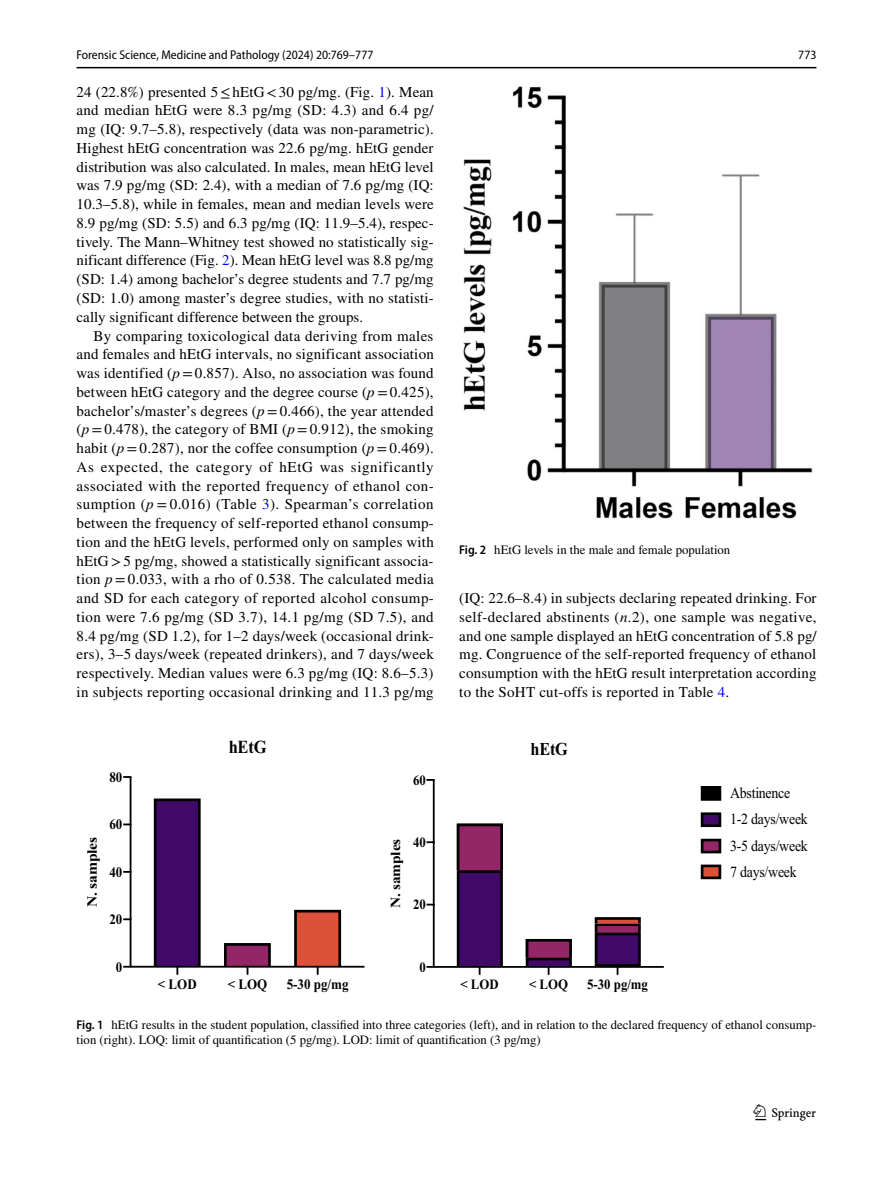
<style>
.page{position:relative;width:893px;height:1187px;background:#fff}
.page>*{position:absolute;margin:0;border:0;box-sizing:border-box;transform-origin:0 0}
.t1{font:22.5px "Springnew Regular 3";color:#000}
.t2{font:700 18.3px "Times New Roman";color:#000;scale:.9 1}
.t3{font:700 18.15px "Times New Roman";color:#000;scale:.9 1}
.t4{font:15.45px/26.2px "Times New Roman PSMT2";letter-spacing:-.015em;color:#000;scale:.9 1}
.t5{font:15px/18.8px "STIX";letter-spacing:.015em;color:#000;text-align:justify}
.t6{font:700 14.4px "Times New Roman";color:#000;scale:.9 1}
.t7{font:700 14.25px "Times New Roman";color:#000;scale:.9 1}
.t8{font:700 14.1px "Times New Roman";letter-spacing:-.01em;color:#000;scale:1.11 1}
.t9{font:700 13.95px "Times New Roman";letter-spacing:-.015em;color:#000;scale:1.11 1}
.t10{font:12.75px/15px "STIX";color:#000}
.t11{font:semi-condensed 12.75px "Myriad Pro";color:#000}
.s1{color:#00f}
.s2{font-style:italic}
.s3{font-family:"Myriad Pro";font-weight:600;font-stretch:semi-condensed}
</style>
<div class="page">
<hr style="left:77px;top:67px;width:739px;height:1px;background:#000">
<div style="left:154px;top:798px;width:47px;height:169px;border:3px solid #000"></div>
<div style="left:224px;top:943px;width:47px;height:24px;border:3px solid #000"></div>
<div style="left:294px;top:909px;width:47px;height:58px;border:3px solid #000"></div>
<hr style="left:131px;top:965px;width:233px;height:2px;background:#000">
<svg style="left:155px;top:799px;width:44px;height:174px;background:#421064"></svg>
<svg style="left:225px;top:944px;width:44px;height:29px"></svg>
<svg style="left:295px;top:911px;width:45px;height:62px;background:#c45543"></svg>
<hr style="left:130px;top:777px;width:1px;height:189px;background:#000">
<svg style="left:124px;top:965px;width:7px;height:2px"></svg>
<svg style="left:124px;top:918px;width:6px;height:2px"></svg>
<svg style="left:124px;top:870px;width:6px;height:2px"></svg>
<svg style="left:124px;top:823px;width:6px;height:2px"></svg>
<div style="left:595px;top:917px;width:46px;height:7px;border:3px solid #000"></div>
<div style="left:457px;top:823px;width:46px;height:48px;border:3px solid #000"></div>
<div style="left:526px;top:938px;width:46px;height:20px;border:3px solid #000"></div>
<div style="left:595px;top:923px;width:46px;height:10px;border:3px solid #000"></div>
<div style="left:457px;top:870px;width:46px;height:98px;border:3px solid #000"></div>
<div style="left:526px;top:957px;width:46px;height:11px;border:3px solid #000"></div>
<div style="left:595px;top:932px;width:46px;height:33px;border:3px solid #000"></div>
<div style="left:595px;top:963px;width:46px;height:5px;border:3px solid #000"></div>
<hr style="left:434px;top:965px;width:230px;height:2px;background:#000">
<svg style="left:458px;top:824px;width:44px;height:149px;background:#561860"></svg>
<svg style="left:527px;top:940px;width:43px;height:33px"></svg>
<svg style="left:596px;top:918px;width:43px;height:55px;background:#56265a"></svg>
<hr style="left:433px;top:779px;width:2px;height:187px;background:#000">
<svg style="left:427px;top:903px;width:6px;height:2px"></svg>
<svg style="left:427px;top:841px;width:6px;height:2px"></svg>
<svg style="left:700px;top:786px;width:22px;height:15px"></svg>
<svg style="left:700px;top:812px;width:22px;height:16px"></svg>
<svg style="left:700px;top:838px;width:22px;height:16px"></svg>
<svg style="left:700px;top:864px;width:22px;height:16px"></svg>
<img style="left:463px;top:87px;width:350px;height:432px">
<p class="t11" style="left:77px;top:48px;width:298px">Forensic Science, Medicine and Pathology (2024) 20:769–777</p>
<p class="t11" style="left:798px;top:48px;width:20px">773</p>
<p class="t5" style="left:77px;top:83px;width:359px">24 (22.8%) presented 5≤hEtG&lt;30 pg/mg. (Fig. <span class="s1">1</span>). Mean and median hEtG were 8.3 pg/mg (SD: 4.3) and 6.4 pg/ mg (IQ: 9.7–5.8), respectively (data was non-parametric).<br>Highest hEtG concentration was 22.6 pg/mg. hEtG gender distribution was also calculated. In males, mean hEtG level was 7.9 pg/mg (SD: 2.4), with a median of 7.6 pg/mg (IQ:<br>10.3–5.8), while in females, mean and median levels were 8.9 pg/mg (SD: 5.5) and 6.3 pg/mg (IQ: 11.9–5.4), respec&shy;tively. The Mann–Whitney test showed no statistically sig&shy;nificant difference (Fig. <span class="s1">2</span>). Mean hEtG level was 8.8 pg/mg (SD: 1.4) among bachelor’s degree students and 7.7 pg/mg (SD: 1.0) among master’s degree studies, with no statisti&shy;cally significant difference between the groups.</p>
<p class="t5" style="left:77px;top:327px;width:359px;text-indent:17px">By comparing toxicological data deriving from males and females and hEtG intervals, no significant association was identified (<span class="s2">p</span>=0.857). Also, no association was found between hEtG category and the degree course (<span class="s2">p</span> =0.425), bachelor’s/master’s degrees (<span class="s2">p</span>=0.466), the year attended (<span class="s2">p</span>=0.478), the category of BMI (<span class="s2">p</span>=0.912), the smoking habit (<span class="s2">p</span>=0.287), nor the coffee consumption (<span class="s2">p</span>=0.469).<br>As expected, the category of hEtG was significantly associated with the reported frequency of ethanol con&shy;sumption (<span class="s2">p</span> = 0.016) (Table <span class="s1">3</span>). Spearman’s correlation between the frequency of self-reported ethanol consump&shy;tion and the hEtG levels, performed only on samples with hEtG &gt;5 pg/mg, showed a statistically significant associa&shy;tion <span class="s2">p</span>=0.033, with a rho of 0.538. The calculated media and SD for each category of reported alcohol consump&shy;tion were 7.6 pg/mg (SD 3.7), 14.1 pg/mg (SD 7.5), and 8.4 pg/mg (SD 1.2), for 1–2 days/week (occasional drink&shy;ers), 3–5 days/week (repeated drinkers), and 7 days/week respectively. Median values were 6.3 pg/mg (IQ: 8.6–5.3) in subjects reporting occasional drinking and 11.3 pg/mg</p>
<p class="t6" style="left:109px;top:766px;width:16px">80</p>
<p class="t8" style="left:82px;top:907px;width:65px;rotate:-90deg">N. samples</p>
<p class="t6" style="left:109px;top:814px;width:16px">60</p>
<p class="t6" style="left:109px;top:861px;width:16px">40</p>
<p class="t6" style="left:109px;top:908px;width:16px">20</p>
<p class="t6" style="left:116px;top:956px;width:9px">0</p>
<p class="t2" style="left:229px;top:733px;width:44px">hEtG</p>
<p class="t6" style="left:158px;top:973px;width:45px">&lt; LOD</p>
<p class="t6" style="left:228px;top:973px;width:46px">&lt; LOQ</p>
<p class="t6" style="left:287px;top:973px;width:70px">5-30 pg/mg</p>
<p class="t7" style="left:413px;top:769px;width:16px">60</p>
<p class="t9" style="left:386px;top:908px;width:64px;rotate:-90deg">N. samples</p>
<p class="t7" style="left:413px;top:832px;width:16px">40</p>
<p class="t7" style="left:413px;top:894px;width:16px">20</p>
<p class="t7" style="left:419px;top:956px;width:9px">0</p>
<p class="t10" style="left:459px;top:543px;width:273px"><span class="s3">Fig. 2</span> hEtG levels in the male and female population</p>
<p class="t5" style="left:459px;top:589px;width:359px">(IQ: 22.6–8.4) in subjects declaring repeated drinking. For self-declared abstinents (<span class="s2">n</span>.2), one sample was negative, and one sample displayed an hEtG concentration of 5.8 pg/ mg. Congruence of the self-reported frequency of ethanol consumption with the hEtG result interpretation according to the SoHT cut-offs is reported in Table <span class="s1">4</span>.</p>
<p class="t3" style="left:531px;top:735px;width:43px">hEtG</p>
<p class="t7" style="left:460px;top:973px;width:44px">&lt; LOD</p>
<p class="t7" style="left:529px;top:973px;width:45px">&lt; LOQ</p>
<p class="t7" style="left:587px;top:973px;width:69px">5-30 pg/mg</p>
<p class="t4" style="left:730px;top:781px;width:88px">Abstinence<br>1-2 days/week<br>3-5 days/week<br>7 days/week</p>
<p class="t10" style="left:77px;top:1017px;width:741px"><span class="s3">Fig. 1</span> hEtG results in the student population, classified into three categories (left), and in relation to the declared frequency of ethanol consump&shy;tion (right). LOQ: limit of quantification (5 pg/mg). LOD: limit of quantification (3 pg/mg)</p>
<h1 class="t1" style="left:755px;top:1104px;width:62px">1 3</h1>
</div>
